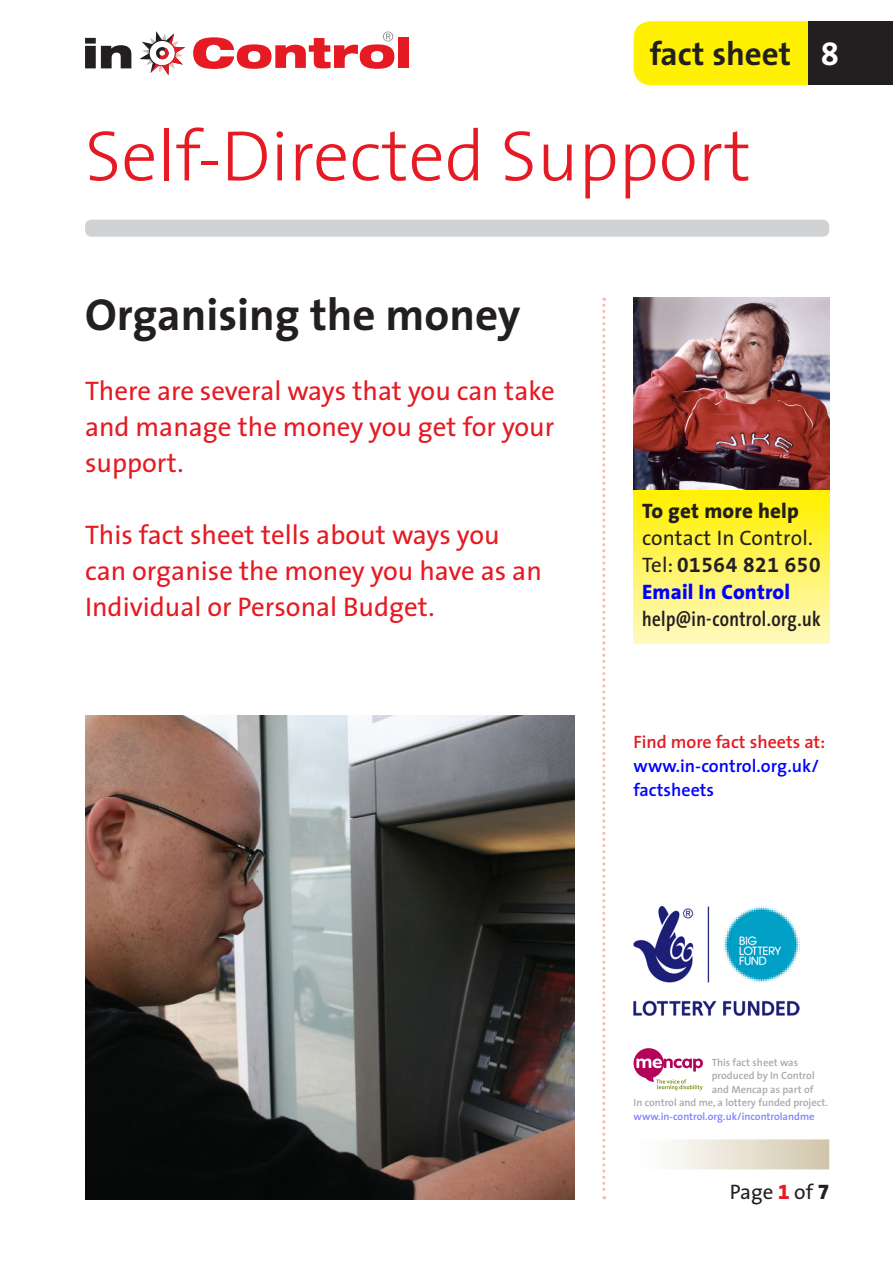
<style>
.page{position:relative;width:893px;height:1263px;background:#fff}
.page>*{position:absolute;margin:0;border:0;box-sizing:border-box;transform-origin:0 0}
.t1{font:300 72px "The Sans";color:#e51a23}
.t2{font:700 45px "The Sans";color:#231f20}
.t3{font:700 33px "The Sans";color:#231f20}
.t4{font:27px/36px "The Sans";color:#e51a23;text-align:justify}
.t5{font:21px "The Sans";color:#231f20}
.t6{font:600 21px "The Sans Cd OF6";letter-spacing:.02em;color:#231f20}
.t7{font:21px "The Sans Bold Expert";letter-spacing:.03em;color:#231f20}
.t8{font:800 21px "The Sans";letter-spacing:.01em;color:#00f}
.t9{font:800 21px "The Sans";letter-spacing:.01em;color:#231f20}
.t10{font:600 18px/24px "The Sans";color:#00f}
.t11{font:600 18px "The Sans";color:#e51a23}
.t12{font:600 10.5px "The Sans";color:#a8a9ad}
.t13{font:600 10.5px "The Sans";color:#8080ff}
.s1{font-family:"The Sans Bold Expert";font-weight:400;color:#fff}
.s2{font-family:"The Sans"}
.s3{font-family:"The Sans Extra Bold Expert";color:#e51a23}
.s4{font-family:"The Sans Extra Bold Expert"}
</style>
<div class="page">
<svg style="left:602px;top:298px;width:3px;height:901px"></svg>
<svg style="left:85px;top:38px;width:46px;height:30px"></svg>
<div style="left:398px;top:37px;width:11px;height:31px;background:#e51a23"></div>
<svg style="left:139px;top:31px;width:46px;height:44px"></svg>
<svg style="left:193px;top:31px;width:201px;height:38px"></svg>
<div style="left:85px;top:220px;width:744px;height:17px;background:#d1d2d4;border-radius:6px"></div>
<div style="left:634px;top:21px;width:174px;height:64px;background:#fff101"></div>
<div style="left:650px;top:41px;width:142px;height:24px;background:#fff101"></div>
<div style="left:808px;top:21px;width:85px;height:64px;background:#231f20"></div>
<img style="left:634px;top:298px;width:195px;height:192px">
<div style="left:634px;top:490px;width:195px;height:153px;background:linear-gradient(to bottom,#fff000,#fff9c4)"></div>
<div style="left:634px;top:1139px;width:195px;height:30px;background:linear-gradient(to right,#fff,#d2c7ab)"></div>
<svg style="left:634px;top:1048px;width:69px;height:42px"></svg>
<img style="left:634px;top:907px;width:166px;height:109px">
<img style="left:85px;top:716px;width:489px;height:483px">
<p class="t3" style="left:650px;top:26px;width:191px">fact sheet <span class="s1">8</span></p>
<h1 class="t1" style="left:85px;top:96px;width:668px">Self-Directed Support</h1>
<h2 class="t2" style="left:85px;top:277px;width:437px">Organising the money</h2>
<p class="t4" style="left:85px;top:372px;width:471px">There are several ways that you can take and manage the money you get for your support.</p>
<p class="t4" style="left:85px;top:516px;width:458px;text-align:left">This fact sheet tells about ways you can organise the money you have as an<br>Individual or Personal Budget.</p>
<p class="t9" style="left:642px;top:493px;width:158px">To get more help</p>
<p class="t5" style="left:642px;top:520px;width:172px">contact In Control.</p>
<p class="t7" style="left:642px;top:547px;width:180px"><span class="s2">Tel:</span> 01564 821 650</p>
<p class="t8" style="left:642px;top:574px;width:150px">Email In Control</p>
<p class="t6" style="left:642px;top:609px;width:180px">help@in-control.org.uk</p>
<p class="t11" style="left:634px;top:727px;width:193px">Find more fact sheets at:</p>
<p class="t10" style="left:634px;top:753px;width:187px">www.in-control.org.uk/ factsheets</p>
<p class="t12" style="left:712px;top:1053px;width:88px">This fact sheet was</p>
<p class="t12" style="left:712px;top:1067px;width:105px">produced by In Control</p>
<p class="t12" style="left:712px;top:1080px;width:103px">and Mencap as part of</p>
<p class="t12" style="left:634px;top:1094px;width:196px">In control and me, a lottery funded project.</p>
<p class="t13" style="left:634px;top:1107px;width:182px">www.in-control.org.uk/incontrolandme</p>
<p class="t5" style="left:730px;top:1174px;width:101px">Page <span class="s3">1</span> of <span class="s4">7</span></p>
</div>
